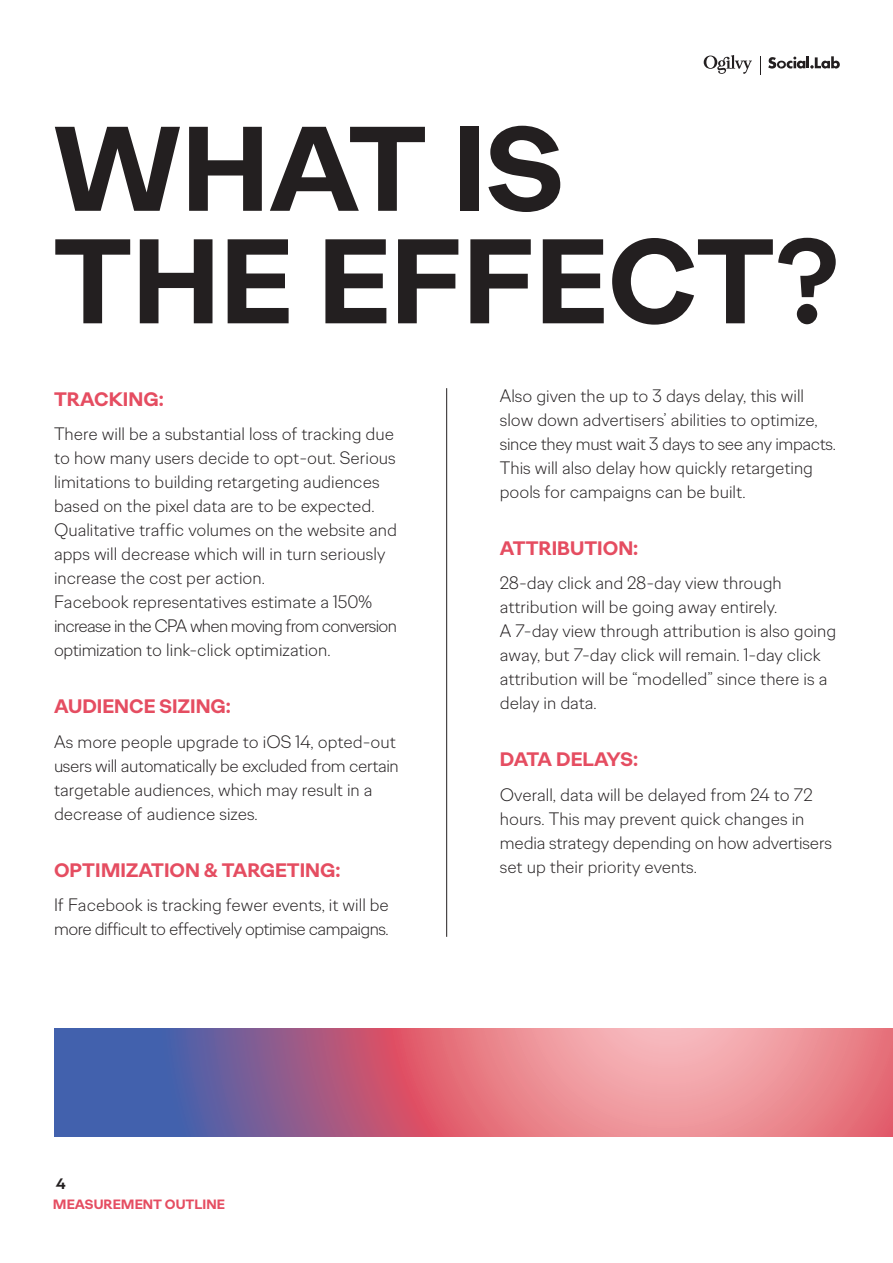
<style>
.page{position:relative;width:893px;height:1263px;background:#fff}
.page>*{position:absolute;margin:0;border:0;box-sizing:border-box;transform-origin:0 0}
.t1{font:700 120px "Ogilvy Sans";color:#231f20}
.t2{font:700 19.5px "Ogilvy Sans";color:#e54d61}
.t3{font:700 19.5px "Ogilvy Sans";letter-spacing:-.025em;color:#e54d61}
.t4{font:300 18px/24px "Ogilvy Sans";color:#231f20}
.t5{font:300 18px/24px "Ogilvy Sans";letter-spacing:-.02em;color:#231f20}
.t6{font:300 18px/24px "Ogilvy Sans";letter-spacing:-.04em;color:#231f20}
.t7{font:300 18px "Ogilvy Sans";letter-spacing:-.03em;color:#231f20}
.t8{font:700 15px "Ogilvy Sans";color:#231f20}
.t9{font:700 13.5px "Ogilvy Sans";color:#e54d61}
</style>
<div class="page">
<svg style="left:54px;top:1028px;width:839px;height:108px;background:#ba7794"></svg>
<hr style="left:446px;top:388px;width:1px;height:549px;background:#231f20">
<svg style="left:704px;top:55px;width:48px;height:19px"></svg>
<svg style="left:768px;top:56px;width:72px;height:13px"></svg>
<svg style="left:760px;top:56px;width:1px;height:19px"></svg>
<p class="t1" style="left:53px;top:91px;width:513px">WHAT IS</p>
<p class="t1" style="left:53px;top:203px;width:787px">THE EFFECT?</p>
<p class="t2" style="left:54px;top:386px;width:111px">TRACKING:</p>
<p class="t4" style="left:54px;top:422px;width:345px">There will be a substantial loss of tracking due to how many users decide to opt-out. Serious limitations to building retargeting audiences based on the pixel data are to be expected.<br>Qualitative traffic volumes on the website and apps will decrease which will in turn seriously increase the cost per action.</p>
<p class="t4" style="left:54px;top:590px;width:320px">Facebook representatives estimate a 150%</p>
<p class="t6" style="left:54px;top:614px;width:345px">increase in the CPA when moving from conversion optimization to link-click optimization.</p>
<p class="t2" style="left:54px;top:694px;width:178px">AUDIENCE SIZING:</p>
<p class="t5" style="left:54px;top:729px;width:346px">As more people upgrade to iOS 14, opted-out users will automatically be excluded from certain</p>
<p class="t4" style="left:54px;top:777px;width:320px">targetable audiences, which may result in a decrease of audience sizes.</p>
<p class="t2" style="left:54px;top:857px;width:288px">OPTIMIZATION &amp; TARGETING:</p>
<p class="t4" style="left:54px;top:893px;width:336px">If Facebook is tracking fewer events, it will be</p>
<p class="t7" style="left:54px;top:917px;width:336px">more difficult to effectively optimise campaigns.</p>
<p class="t8" style="left:56px;top:1173px;width:11px">4</p>
<p class="t9" style="left:53px;top:1195px;width:173px">MEASUREMENT OUTLINE</p>
<p class="t4" style="left:500px;top:383px;width:337px">Also given the up to 3 days delay, this will slow down advertisers’ abilities to optimize, since they must wait 3 days to see any impacts.</p>
<p class="t4" style="left:500px;top:455px;width:315px">This will also delay how quickly retargeting pools for campaigns can be built.</p>
<p class="t2" style="left:500px;top:535px;width:140px">ATTRIBUTION:</p>
<p class="t4" style="left:500px;top:570px;width:338px">28-day click and 28-day view through attribution will be going away entirely.<br>A 7-day view through attribution is also going away, but 7-day click will remain. 1-day click attribution will be “modelled” since there is a delay in data.</p>
<p class="t3" style="left:500px;top:747px;width:140px">DATA DELAYS:</p>
<p class="t4" style="left:500px;top:782px;width:334px">Overall, data will be delayed from 24 to 72 hours. This may prevent quick changes in media strategy depending on how advertisers</p>
<p class="t4" style="left:500px;top:854px;width:199px">set up their priority events.</p>
</div>
